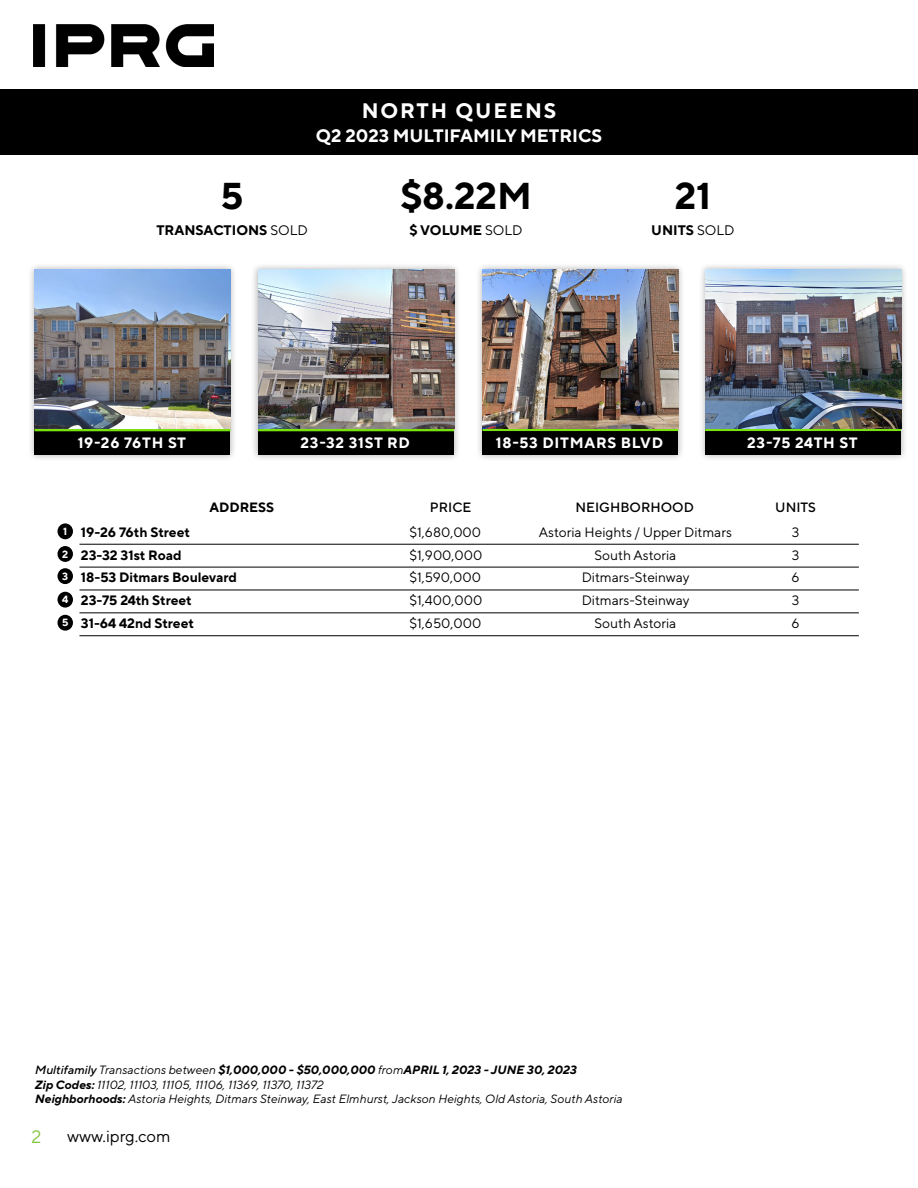
<style>
.page{position:relative;width:918px;height:1188px;background:#fff}
.page>*{position:absolute;margin:0;border:0;box-sizing:border-box;transform-origin:0 0}
.t1{font:700 37.35px "TT Norms Pro";color:#000}
.t2{font:700 21px "TT Norms Pro";letter-spacing:.09em;color:#fff}
.t3{font:700 18px "TT Norms Pro";color:#fff}
.t4{font:18px "TT Norms Pro";color:#85c441}
.t5{font:16.5px "TT Norms Pro";color:#000}
.t6{font:700 15px "TT Norms Pro";letter-spacing:.05em;color:#fff}
.t7{font:700 13.8px "TT Norms Pro";color:#000}
.t8{font:13.65px "TT Norms Pro";color:#000}
.t9{font:700 13.65px "TT Norms Pro";color:#000}
.t10{font:500 13.5px "TT Norms Pro";color:#000}
.t11{font:700 13.5px "TT Norms Pro";color:#000}
.t12{font:italic 12px "TT Norms Pro";color:#000}
.t13{font:italic 700 12px "TT Norms Pro";color:#000}
.t14{font:700 10.5px "TT Norms Pro";color:#fff}
.s1{font-weight:400}
.s2{font-weight:500}
.s3{font-weight:700}
</style>
<div class="page">
<img style="left:34px;top:24px;width:179px;height:43px">
<div style="left:0;top:90px;width:918px;height:65px;background:#000"></div>
<div style="left:27px;top:262px;width:211px;height:200px;background:#000;opacity:.31"></div>
<div style="left:35px;top:270px;width:195px;height:185px;background:#000"></div>
<hr style="left:35px;top:428px;width:195px;height:3px;background:#78e10f">
<img style="left:35px;top:270px;width:195px;height:158px">
<div style="left:251px;top:262px;width:210px;height:200px;background:#000;opacity:.31"></div>
<div style="left:258px;top:270px;width:196px;height:185px;background:#000"></div>
<hr style="left:258px;top:428px;width:196px;height:3px;background:#78e10f">
<img style="left:258px;top:270px;width:196px;height:158px">
<div style="left:475px;top:262px;width:211px;height:200px;background:#000;opacity:.31"></div>
<div style="left:482px;top:270px;width:196px;height:185px;background:#000"></div>
<hr style="left:482px;top:428px;width:196px;height:3px;background:#78e10f">
<img style="left:482px;top:270px;width:196px;height:158px">
<div style="left:698px;top:262px;width:210px;height:200px;background:#000;opacity:.31"></div>
<div style="left:705px;top:270px;width:196px;height:185px;background:#000"></div>
<hr style="left:705px;top:428px;width:196px;height:3px;background:#78e10f">
<img style="left:705px;top:270px;width:196px;height:158px">
<hr style="left:79px;top:544px;width:780px;height:1px;background:#000">
<hr style="left:79px;top:567px;width:780px;height:1px;background:#000">
<hr style="left:79px;top:590px;width:780px;height:1px;background:#000">
<hr style="left:79px;top:613px;width:780px;height:1px;background:#000">
<hr style="left:79px;top:635px;width:780px;height:1px;background:#000">
<div style="left:57px;top:523px;width:16px;height:16px;background:#000;border-radius:50%"></div>
<div style="left:57px;top:546px;width:16px;height:16px;background:#000;border-radius:50%"></div>
<div style="left:57px;top:568px;width:16px;height:16px;background:#000;border-radius:50%"></div>
<div style="left:57px;top:592px;width:16px;height:16px;background:#000;border-radius:50%"></div>
<div style="left:57px;top:615px;width:16px;height:16px;background:#000;border-radius:50%"></div>
<p class="t2" style="left:362px;top:97px;width:196px">NORTH QUEENS</p>
<p class="t3" style="left:316px;top:124px;width:288px">Q2 2023 MULTIFAMILY METRICS</p>
<p class="t1" style="left:221px;top:171px;width:24px">5</p>
<p class="t7" style="left:156px;top:221px;width:153px">TRANSACTIONS <span class="s1">SOLD</span></p>
<p class="t1" style="left:400px;top:171px;width:133px">$8.22M</p>
<p class="t7" style="left:410px;top:221px;width:115px">$ VOLUME <span class="s1">SOLD</span></p>
<p class="t1" style="left:675px;top:171px;width:38px">21</p>
<p class="t7" style="left:651px;top:221px;width:85px">UNITS <span class="s1">SOLD</span></p>
<p class="t6" style="left:78px;top:433px;width:110px">19-26 76TH ST</p>
<p class="t6" style="left:301px;top:433px;width:111px">23-32 31ST RD</p>
<p class="t6" style="left:496px;top:433px;width:169px">18-53 DITMARS BLVD</p>
<p class="t6" style="left:747px;top:433px;width:112px">23-75 24TH ST</p>
<p class="t14" style="left:63px;top:524px;width:6px">1</p>
<p class="t14" style="left:62px;top:547px;width:8px">2</p>
<p class="t14" style="left:62px;top:570px;width:8px">3</p>
<p class="t14" style="left:62px;top:593px;width:8px">4</p>
<p class="t14" style="left:62px;top:616px;width:8px">5</p>
<p class="t11" style="left:210px;top:499px;width:66px">ADDRESS</p>
<p class="t10" style="left:430px;top:499px;width:43px">PRICE</p>
<p class="t10" style="left:576px;top:499px;width:120px">NEIGHBORHOOD</p>
<p class="t9" style="left:81px;top:523px;width:111px">19-26 76th Street</p>
<p class="t9" style="left:81px;top:546px;width:102px">23-32 31st Road</p>
<p class="t9" style="left:81px;top:569px;width:158px">18-53 Ditmars Boulevard</p>
<p class="t9" style="left:81px;top:592px;width:112px">23-75 24th Street</p>
<p class="t9" style="left:81px;top:615px;width:115px">31-64 42nd Street</p>
<p class="t8" style="left:410px;top:523px;width:73px">$1,680,000</p>
<p class="t8" style="left:410px;top:546px;width:74px">$1,900,000</p>
<p class="t8" style="left:410px;top:569px;width:73px">$1,590,000</p>
<p class="t8" style="left:410px;top:592px;width:74px">$1,400,000</p>
<p class="t8" style="left:410px;top:615px;width:73px">$1,650,000</p>
<p class="t8" style="left:539px;top:523px;width:195px">Astoria Heights / Upper Ditmars</p>
<p class="t8" style="left:595px;top:546px;width:83px">South Astoria</p>
<p class="t8" style="left:582px;top:569px;width:109px">Ditmars-Steinway</p>
<p class="t8" style="left:582px;top:592px;width:109px">Ditmars-Steinway</p>
<p class="t8" style="left:595px;top:615px;width:83px">South Astoria</p>
<p class="t10" style="left:775px;top:499px;width:42px">UNITS</p>
<p class="t8" style="left:792px;top:523px;width:9px">3</p>
<p class="t8" style="left:792px;top:546px;width:9px">3</p>
<p class="t8" style="left:792px;top:569px;width:10px">6</p>
<p class="t8" style="left:792px;top:592px;width:9px">3</p>
<p class="t8" style="left:792px;top:615px;width:10px">6</p>
<p class="t13" style="left:35px;top:1062px;width:543px"><span class="s2">Multifamily</span> <span class="s1">Transactions between</span> $1,000,000 - $50,000,000 <span class="s1">from</span>APRIL 1, 2023 - JUNE 30, 2023</p>
<p class="t12" style="left:35px;top:1077px;width:290px"><span class="s3">Zip Codes:</span> 11102, 11103, 11105, 11106, 11369, 11370, 11372</p>
<p class="t12" style="left:35px;top:1091px;width:589px"><span class="s3">Neighborhoods:</span> Astoria Heights, Ditmars Steinway, East Elmhurst, Jackson Heights, Old Astoria, South Astoria</p>
<h3 class="t4" style="left:32px;top:1125px;width:11px">2</h3>
<h3 class="t5" style="left:67px;top:1126px;width:105px">www.iprg.com</h3>
</div>
